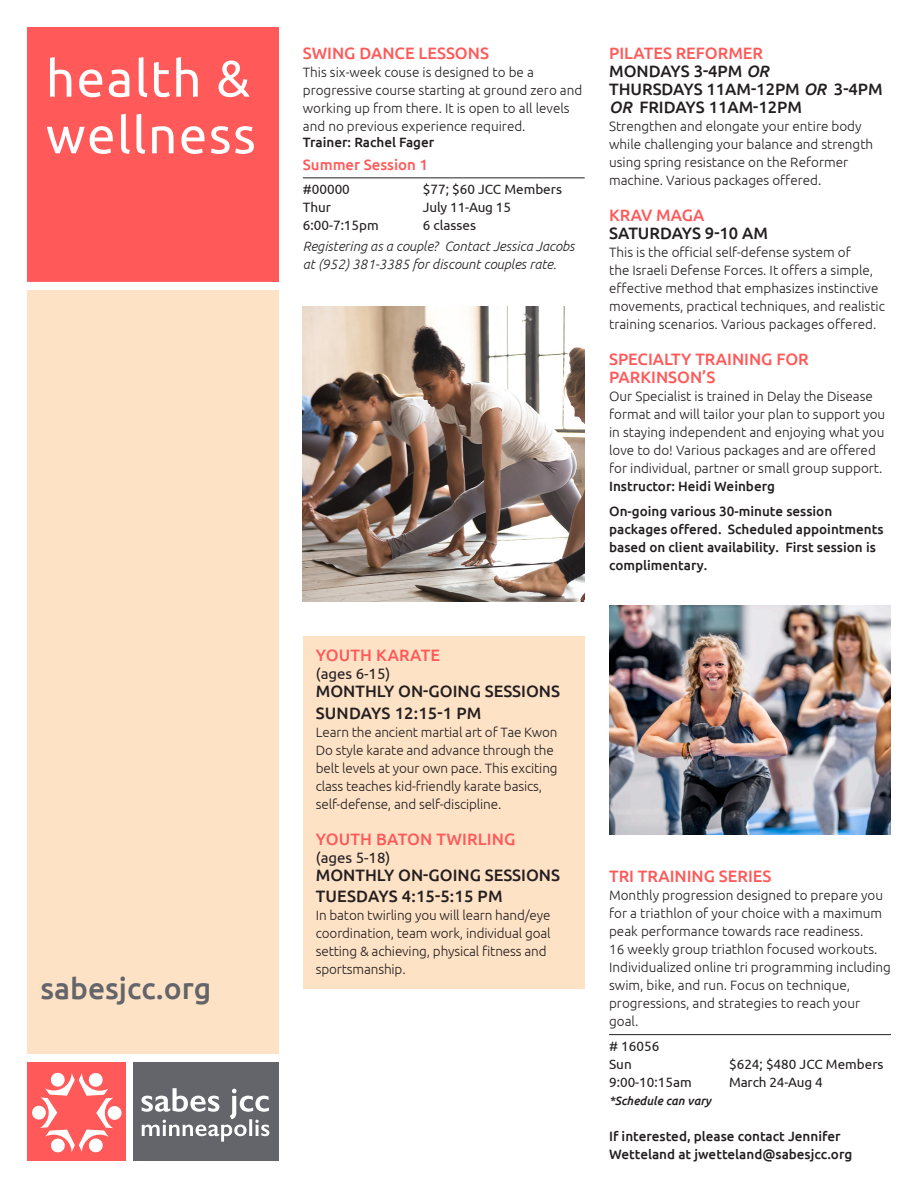
<style>
.page{position:relative;width:918px;height:1188px;background:#fff}
.page>*{position:absolute;margin:0;border:0;box-sizing:border-box;transform-origin:0 0}
.t1{font:51px "Ubuntu";letter-spacing:.03em;color:#fff}
.t2{font:500 30px "Ubuntu";color:#63656a}
.t3{font:500 16.5px "Ubuntu";color:#231f20}
.t4{font:500 16.5px "Ubuntu";color:#ff5959}
.t5{font:15px "Ubuntu";color:#231f20}
.t6{font:500 15px "Ubuntu";color:#ff5959}
.t7{font:300 13.5px/18px "Ubuntu";color:#231f20}
.t8{font:500 13.5px/18px "Ubuntu";color:#231f20}
.t9{font:13.5px/18px "Ubuntu";color:#231f20}
.t10{font:italic 300 13.5px/18px "Ubuntu";color:#231f20}
.t11{font:italic 500 12px "Ubuntu";color:#231f20}
.s1{font-style:italic}
</style>
<div class="page">
<div style="left:303px;top:636px;width:282px;height:352px;background:#fee2c6"></div>
<img style="left:609px;top:606px;width:282px;height:229px">
<hr style="left:303px;top:177px;width:282px;height:1px;background:#231f20">
<hr style="left:609px;top:1034px;width:282px;height:1px;background:#231f20">
<div style="left:27px;top:27px;width:251px;height:255px;background:#ff5959"></div>
<div style="left:27px;top:291px;width:251px;height:763px;background:#fee2c6"></div>
<div style="left:28px;top:1063px;width:98px;height:98px;background:#ff5959"></div>
<div style="left:133px;top:1063px;width:145px;height:98px;background:#63656a"></div>
<div style="left:32px;top:1106px;width:14px;height:14px;background:#fff;border-radius:50%"></div>
<div style="left:108px;top:1106px;width:14px;height:14px;background:#fff;border-radius:50%"></div>
<svg style="left:40px;top:1072px;width:73px;height:81px"></svg>
<svg style="left:141px;top:1088px;width:128px;height:54px"></svg>
<img style="left:303px;top:307px;width:282px;height:294px">
<p class="t1" style="left:46px;top:48px;width:206px">health &amp;</p>
<p class="t1" style="left:46px;top:104px;width:211px">wellness</p>
<p class="t2" style="left:40px;top:969px;width:172px">sabesjcc.org</p>
<p class="t4" style="left:303px;top:43px;width:188px">SWING DANCE LESSONS</p>
<p class="t7" style="left:303px;top:63px;width:281px">This six-week couse is designed to be a progressive course starting at ground zero and working up from there. It is open to all levels and no previous experience required.</p>
<p class="t8" style="left:303px;top:133px;width:133px">Trainer: Rachel Fager</p>
<p class="t6" style="left:303px;top:155px;width:127px">Summer Session 1</p>
<p class="t9" style="left:303px;top:180px;width:49px">#00000</p>
<p class="t9" style="left:423px;top:180px;width:141px">$77; $60 JCC Members</p>
<p class="t9" style="left:303px;top:198px;width:30px">Thur</p>
<p class="t9" style="left:423px;top:198px;width:90px">July 11-Aug 15</p>
<p class="t9" style="left:303px;top:216px;width:77px">6:00-7:15pm</p>
<p class="t9" style="left:423px;top:216px;width:55px">6 classes</p>
<p class="t10" style="left:303px;top:237px;width:273px">Registering as a couple? Contact Jessica Jacobs at (952) 381-3385 for discount couples rate.</p>
<p class="t4" style="left:609px;top:43px;width:156px">PILATES REFORMER</p>
<p class="t3" style="left:609px;top:61px;width:161px">MONDAYS 3-4PM <span class="s1">OR</span></p>
<p class="t3" style="left:609px;top:79px;width:275px">THURSDAYS 11AM-12PM <span class="s1">OR</span> 3-4PM</p>
<p class="t3" style="left:609px;top:97px;width:194px"><span class="s1">OR</span> FRIDAYS 11AM-12PM</p>
<p class="t7" style="left:609px;top:117px;width:266px">Strengthen and elongate your entire body while challenging your balance and strength using spring resistance on the Reformer machine. Various packages offered.</p>
<p class="t4" style="left:609px;top:205px;width:97px">KRAV MAGA</p>
<p class="t3" style="left:609px;top:223px;width:160px">SATURDAYS 9-10 AM</p>
<p class="t7" style="left:609px;top:243px;width:277px">This is the official self-defense system of<br>the Israeli Defense Forces. It offers a simple, effective method that emphasizes instinctive movements, practical techniques, and realistic training scenarios. Various packages offered.</p>
<p class="t4" style="left:609px;top:349px;width:201px">SPECIALTY TRAINING FOR</p>
<p class="t4" style="left:609px;top:367px;width:108px">PARKINSON’S</p>
<p class="t7" style="left:609px;top:387px;width:278px">Our Specialist is trained in Delay the Disease format and will tailor your plan to support you in staying independent and enjoying what you love to do! Various packages and are offered for individual, partner or small group support.</p>
<p class="t8" style="left:609px;top:477px;width:167px">Instructor: Heidi Weinberg</p>
<p class="t8" style="left:609px;top:502px;width:276px">On-going various 30-minute session packages offered. Scheduled appointments based on client availability. First session is complimentary.</p>
<p class="t4" style="left:316px;top:645px;width:126px">YOUTH KARATE</p>
<p class="t5" style="left:316px;top:665px;width:76px">(ages 6-15)</p>
<p class="t3" style="left:316px;top:681px;width:246px">MONTHLY ON-GOING SESSIONS</p>
<p class="t3" style="left:316px;top:702px;width:167px">SUNDAYS 12:15-1 PM</p>
<p class="t7" style="left:316px;top:723px;width:243px">Learn the ancient martial art of Tae Kwon Do style karate and advance through the belt levels at your own pace. This exciting class teaches kid-friendly karate basics, self-defense, and self-discipline.</p>
<p class="t4" style="left:316px;top:828px;width:201px">YOUTH BATON TWIRLING</p>
<p class="t5" style="left:316px;top:848px;width:76px">(ages 5-18)</p>
<p class="t3" style="left:316px;top:864px;width:246px">MONTHLY ON-GOING SESSIONS</p>
<p class="t3" style="left:316px;top:886px;width:188px">TUESDAYS 4:15-5:15 PM</p>
<p class="t7" style="left:316px;top:906px;width:236px">In baton twirling you will learn hand/eye coordination, team work, individual goal setting &amp; achieving, physical fitness and sportsmanship.</p>
<p class="t4" style="left:609px;top:866px;width:164px">TRI TRAINING SERIES</p>
<p class="t7" style="left:609px;top:886px;width:283px">Monthly progression designed to prepare you for a triathlon of your choice with a maximum peak performance towards race readiness.<br>16 weekly group triathlon focused workouts.<br>Individualized online tri programming including swim, bike, and run. Focus on technique, progressions, and strategies to reach your goal.</p>
<p class="t9" style="left:609px;top:1037px;width:52px"># 16056<br>Sun</p>
<p class="t9" style="left:729px;top:1055px;width:156px">$624; $480 JCC Members</p>
<p class="t9" style="left:609px;top:1073px;width:84px">9:00-10:15am</p>
<p class="t9" style="left:729px;top:1073px;width:95px">March 24-Aug 4</p>
<p class="t11" style="left:609px;top:1094px;width:104px">*Schedule can vary</p>
<p class="t8" style="left:609px;top:1127px;width:245px">If interested, please contact Jennifer<br>Wetteland at jwetteland@sabesjcc.org</p>
</div>
